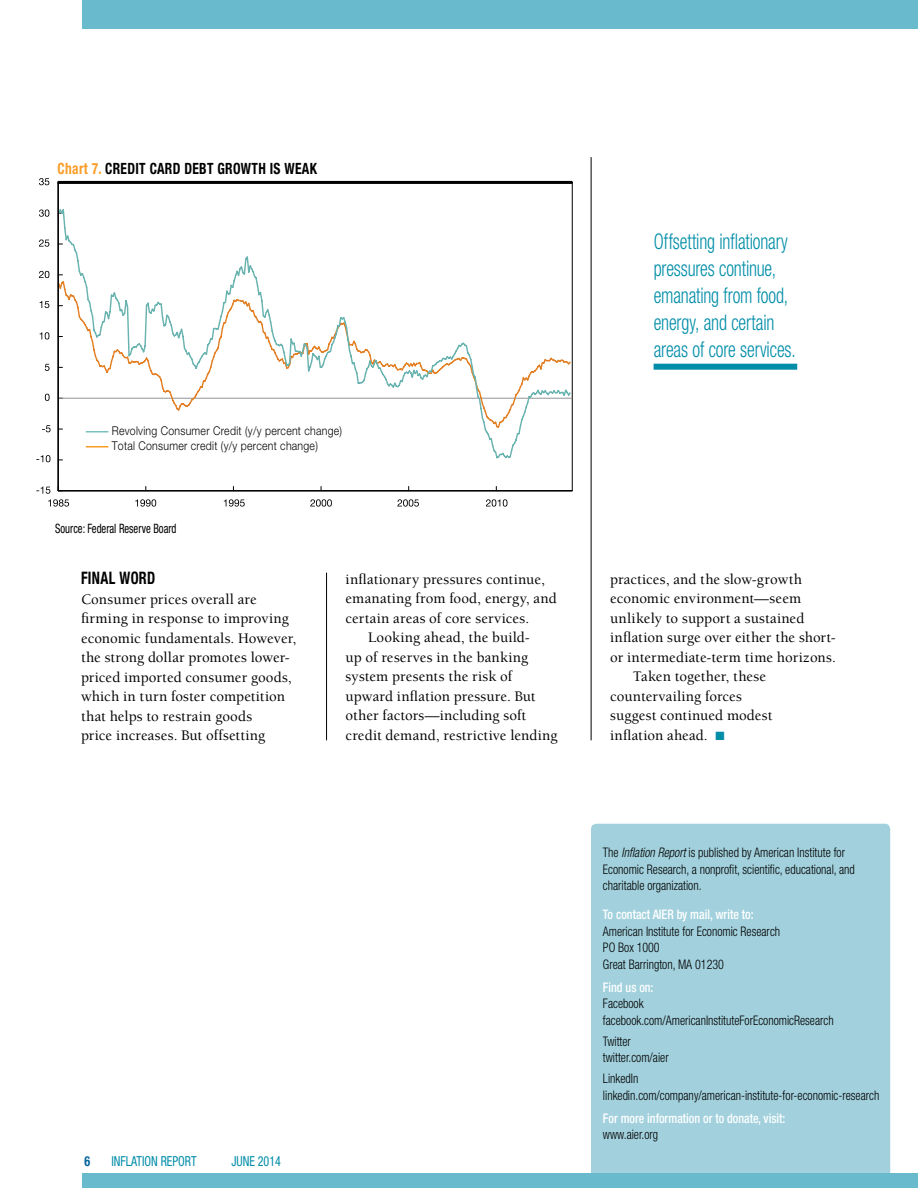
<style>
.page{position:relative;width:918px;height:1188px;background:#fff}
.page>*{position:absolute;margin:0;border:0;box-sizing:border-box;transform-origin:0 0}
.t1{font:300 condensed 21.6px/27px "Helvetica Neue";letter-spacing:-.01em;color:#008da8;scale:.83 1}
.t2{font:700 condensed 17.25px "Helvetica Neue";letter-spacing:.025em;color:#000;scale:.83 1}
.t3{font:700 condensed 15.6px "Helvetica Neue";letter-spacing:.025em;color:#000;scale:.87 1}
.t4{font:500 15px/19.5px "Berkeley";letter-spacing:.005em;color:#000}
.t5{font:condensed 13.8px "Helvetica Neue";color:#008da8;scale:.87 1}
.t6{font:700 condensed 13.8px "Helvetica Neue";color:#00649d;scale:.87 1}
.t7{font:300 condensed 13.2px/16.5px "Helvetica Neue";color:#000;scale:.91 1}
.t8{font:500 condensed 13.2px "Helvetica Neue";color:#fff;scale:.91 1}
.t9{font:condensed 12.9px "Helvetica Neue";color:#000;scale:.83 1}
.t10{font:300 12.15px/15px "Helvetica Neue";letter-spacing:.025em;color:#000;scale:.87 1}
.s1{color:#f99d28}
.s2{color:#008da8}
.s3{font-style:italic}
</style>
<div class="page">
<hr style="left:591px;top:157px;width:1px;height:583px;background:#000">
<div style="left:82px;top:0;width:836px;height:28px;background:#69bacd"></div>
<div style="left:591px;top:824px;width:299px;height:349px;background:#a2d1dd"></div>
<hr style="left:572px;top:182px;width:1px;height:309px;background:#000">
<hr style="left:58px;top:490px;width:514px;height:1px;background:#000">
<svg style="left:135px;top:499px;width:21px;height:8px"></svg>
<svg style="left:224px;top:499px;width:21px;height:8px"></svg>
<svg style="left:310px;top:499px;width:22px;height:8px"></svg>
<svg style="left:397px;top:499px;width:22px;height:8px"></svg>
<svg style="left:486px;top:499px;width:21px;height:8px"></svg>
<svg style="left:36px;top:486px;width:33px;height:21px"></svg>
<svg style="left:36px;top:455px;width:14px;height:7px"></svg>
<svg style="left:42px;top:425px;width:9px;height:7px"></svg>
<svg style="left:45px;top:394px;width:5px;height:7px"></svg>
<svg style="left:45px;top:364px;width:5px;height:7px"></svg>
<svg style="left:40px;top:332px;width:9px;height:8px"></svg>
<svg style="left:40px;top:301px;width:9px;height:7px"></svg>
<svg style="left:39px;top:271px;width:10px;height:7px"></svg>
<svg style="left:39px;top:239px;width:10px;height:8px"></svg>
<svg style="left:39px;top:210px;width:10px;height:7px"></svg>
<svg style="left:39px;top:178px;width:10px;height:7px"></svg>
<svg style="left:59px;top:208px;width:513px;height:252px"></svg>
<hr style="left:57px;top:182px;width:2px;height:309px;background:#000">
<hr style="left:58px;top:181px;width:514px;height:3px;background:#000">
<hr style="left:86px;top:431px;width:22px;height:2px;background:#79c0be">
<hr style="left:86px;top:446px;width:22px;height:2px;background:#f99d28">
<hr style="left:326px;top:573px;width:1px;height:167px;background:#000">
<div style="left:654px;top:364px;width:143px;height:6px;background:#008da8"></div>
<div style="left:82px;top:1173px;width:836px;height:15px;background:#69bacd"></div>
<p class="t3" style="left:58px;top:159px;width:300px"><span class="s1">Chart 7.</span> CREDIT CARD DEBT GROWTH IS WEAK</p>
<p class="t10" style="left:112px;top:423px;width:266px">Revolving Consumer Credit (y/y percent change)<br>Total Consumer credit (y/y percent change)</p>
<p class="t9" style="left:55px;top:521px;width:148px">Source: Federal Reserve Board</p>
<p class="t2" style="left:81px;top:568px;width:91px">FINAL WORD</p>
<p class="t4" style="left:81px;top:590px;width:217px">Consumer prices overall are firming in response to improving economic fundamentals. However, the strong dollar promotes lower&shy;priced imported consumer goods, which in turn foster competition that helps to restrain goods<br>price increases. But offsetting</p>
<p class="t4" style="left:346px;top:570px;width:201px">inflationary pressures continue,</p>
<p class="t4" style="left:346px;top:589px;width:213px">emanating from food, energy, and</p>
<p class="t4" style="left:346px;top:609px;width:185px">certain areas of core services.</p>
<p class="t4" style="left:368px;top:628px;width:163px">Looking ahead, the build-</p>
<p class="t4" style="left:346px;top:648px;width:184px">up of reserves in the banking</p>
<p class="t4" style="left:346px;top:667px;width:168px">system presents the risk of</p>
<p class="t4" style="left:346px;top:687px;width:192px">upward inflation pressure. But</p>
<p class="t4" style="left:346px;top:706px;width:182px">other factors—including soft</p>
<p class="t4" style="left:346px;top:726px;width:213px">credit demand, restrictive lending</p>
<p class="t6" style="left:84px;top:1153px;width:8px">6</p>
<p class="t5" style="left:111px;top:1153px;width:99px">INFLATION REPORT</p>
<p class="t5" style="left:231px;top:1153px;width:58px">JUNE 2014</p>
<h1 class="t1" style="left:654px;top:227px;width:172px">Offsetting inflationary pressures continue, emanating from food, energy, and certain areas of core services.</h1>
<p class="t4" style="left:610px;top:570px;width:193px">practices, and the slow-growth</p>
<p class="t4" style="left:610px;top:589px;width:192px">economic environment—seem</p>
<p class="t4" style="left:610px;top:609px;width:196px">unlikely to support a sustained</p>
<p class="t4" style="left:610px;top:628px;width:227px">inflation surge over either the short-</p>
<p class="t4" style="left:610px;top:648px;width:227px">or intermediate-term time horizons.</p>
<p class="t4" style="left:633px;top:667px;width:135px">Taken together, these</p>
<p class="t4" style="left:610px;top:687px;width:133px">countervailing forces</p>
<p class="t4" style="left:610px;top:706px;width:164px">suggest continued modest</p>
<p class="t4" style="left:610px;top:726px;width:116px">inflation ahead. <span class="s2">■</span></p>
<p class="t7" style="left:603px;top:844px;width:278px">The <span class="s3">Inflation Report</span> is published by American Institute for<br>Economic Research, a nonprofit, scientific, educational, and charitable organization.</p>
<p class="t8" style="left:603px;top:907px;width:167px">To contact AIER by mail, write to:</p>
<p class="t7" style="left:603px;top:923px;width:196px">American Institute for Economic Research<br>PO Box 1000<br>Great Barrington, MA 01230</p>
<p class="t8" style="left:603px;top:979px;width:57px">Find us on:</p>
<p class="t7" style="left:603px;top:995px;width:255px">Facebook facebook.com/AmericanInstituteForEconomicResearch</p>
<p class="t7" style="left:603px;top:1033px;width:74px">Twitter twitter.com/aier</p>
<p class="t7" style="left:603px;top:1070px;width:305px">LinkedIn linkedin.com/company/american-institute-for-economic-research</p>
<p class="t8" style="left:603px;top:1110px;width:202px">For more information or to donate, visit:</p>
<p class="t7" style="left:603px;top:1126px;width:62px">www.aier.org</p>
</div>
